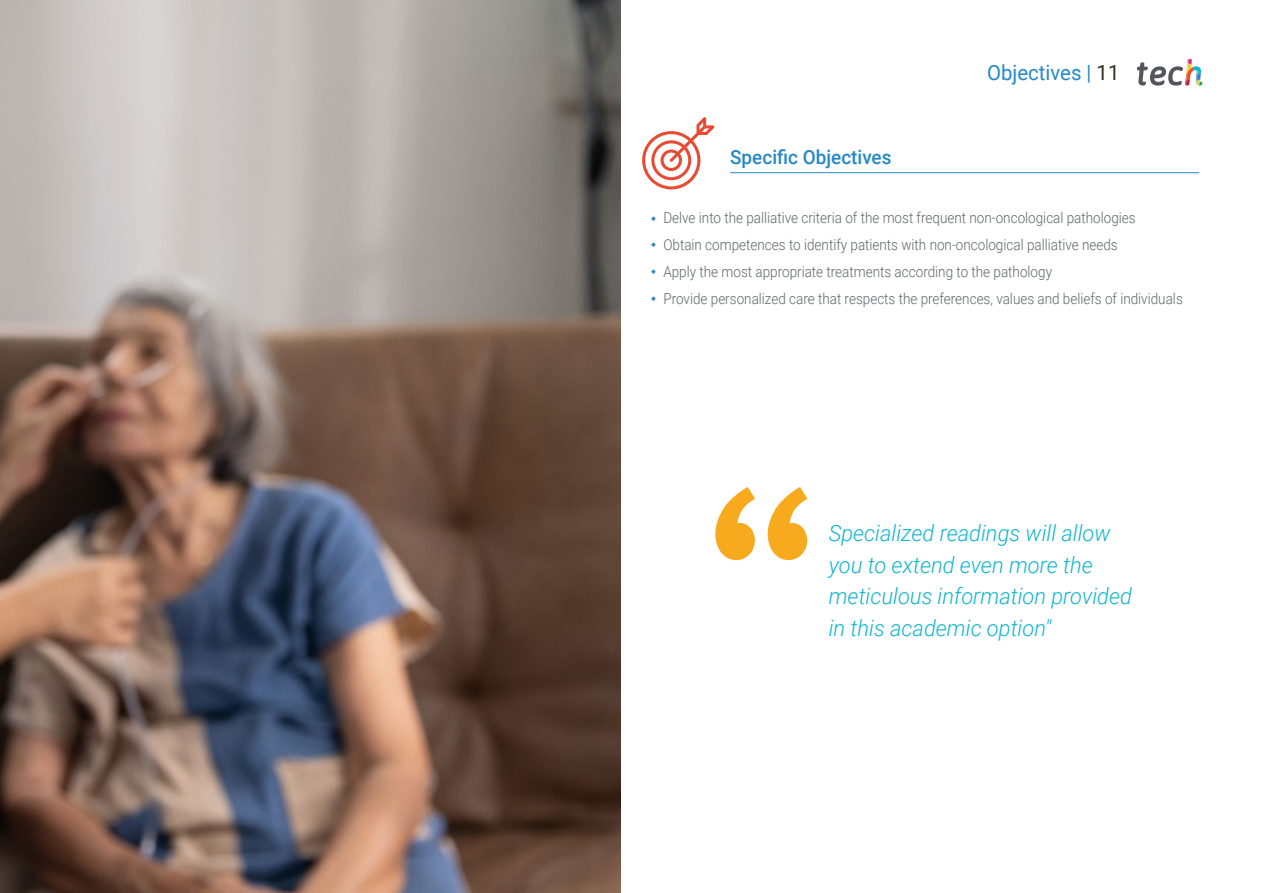
<style>
.page{position:relative;width:1263px;height:893px;background:#fff}
.page>*{position:absolute;margin:0;border:0;box-sizing:border-box;transform-origin:0 0}
.t1{font:italic 300 22.5px/31.5px "Roboto";color:#0fb6cf}
.t2{font:21px "Roboto";color:#2488c9}
.t3{font:500 19.5px "Roboto";color:#2488c9}
.t4{font:300 15px/26.7px "Roboto";color:#61646a;scale:.9 1}
.s1{color:#312e20}
</style>
<div class="page">
<hr style="left:730px;top:172px;width:469px;height:1px;background:#2488c9">
<svg style="left:642px;top:117px;width:72px;height:72px"></svg>
<svg style="left:715px;top:487px;width:92px;height:73px"></svg>
<img style="left:0;top:0;width:621px;height:893px">
<svg style="left:1137px;top:59px;width:65px;height:27px"></svg>
<h3 class="t3" style="left:730px;top:144px;width:163px">Specific Objectives</h3>
<h2 class="t2" style="left:987px;top:57px;width:134px">Objectives | <span class="s1">11</span></h2>
<p class="t4" style="left:663px;top:204px;width:579px">Delve into the palliative criteria of the most frequent non-oncological pathologies<br>Obtain competences to identify patients with non-oncological palliative needs<br>Apply the most appropriate treatments according to the pathology<br>Provide personalized care that respects the preferences, values and beliefs of individuals</p>
<h1 class="t1" style="left:829px;top:517px;width:305px">Specialized readings will allow you to extend even more the meticulous information provided in this academic option"</h1>
</div>
